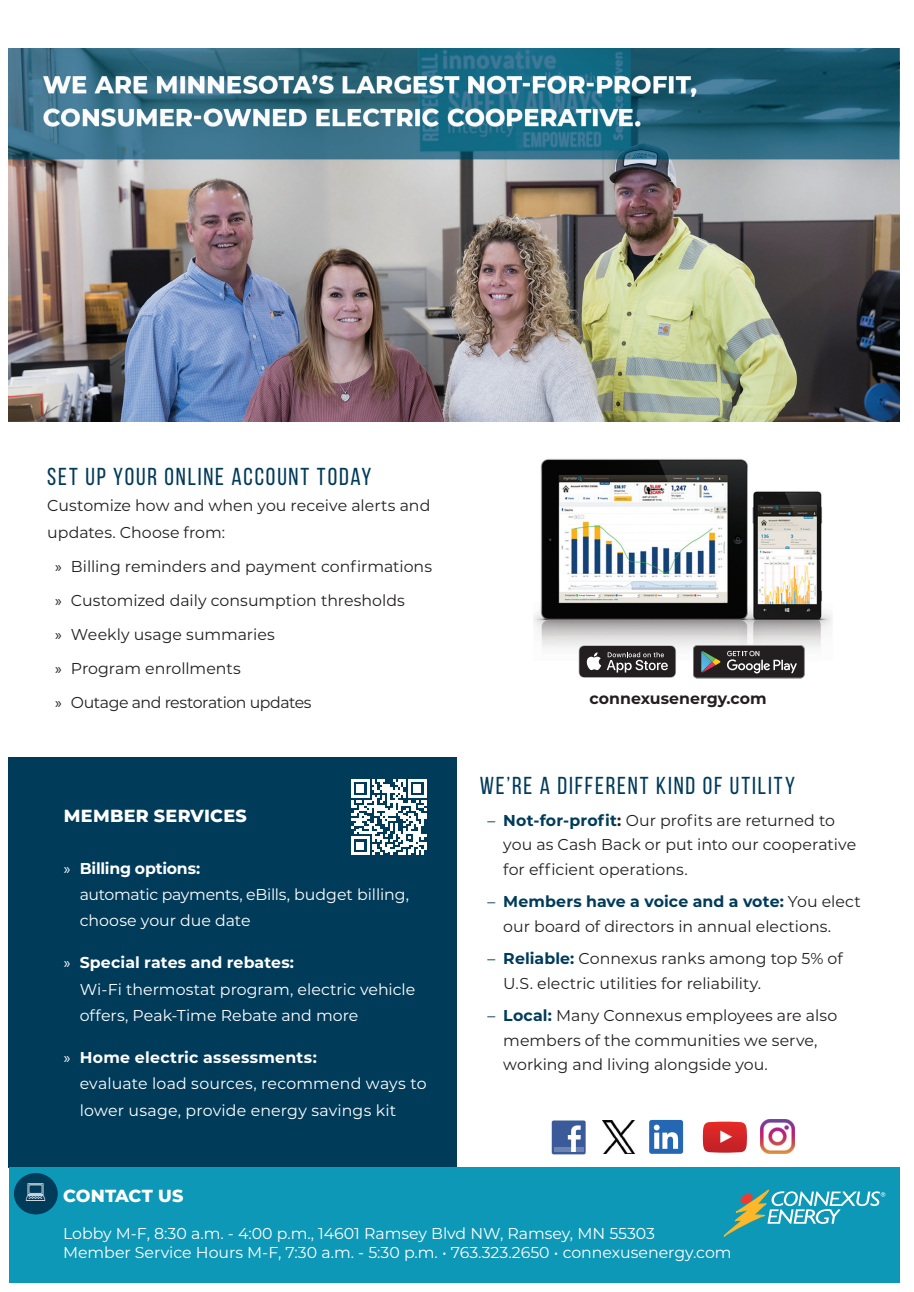
<style>
.page{position:relative;width:914px;height:1292px;background:#fff}
.page>*{position:absolute;margin:0;border:0;box-sizing:border-box;transform-origin:0 0}
.t1{font:24.5px "Bebas Neue";letter-spacing:.075em;color:#003b5a}
.t2{font:800 17.5px "Montserrat";letter-spacing:.015em;color:#fff}
.t3{font:15.75px/24.5px "Montserrat";color:#231f20}
.t4{font:15.75px/26.2px "Montserrat";color:#fff}
.t5{font:700 15.75px "Montserrat";color:#231f20}
.s1{font-family:"Myriad Pro"}
.s2{font-weight:700}
.s3{font-family:"Adobe Caslon Pro";color:#003b5a}
.s4{font-weight:700;color:#003b5a}
</style>
<div class="page">
<img style="left:9px;top:48px;width:890px;height:373px">
<div style="left:9px;top:757px;width:448px;height:410px;background:#003b5a"></div>
<div style="left:9px;top:1167px;width:890px;height:115px;background:#0d98b7"></div>
<svg style="left:723px;top:1189px;width:162px;height:47px"></svg>
<img style="left:533px;top:458px;width:299px;height:203px">
<div style="left:14px;top:1173px;width:44px;height:41px;background:#003b5a;border-radius:50%"></div>
<img style="left:602px;top:1120px;width:33px;height:33px">
<div style="left:551px;top:1120px;width:34px;height:34px;background:#3b5a99;border-radius:2px"></div>
<div style="left:554px;top:1147px;width:29px;height:5px;background:#6d84b3"></div>
<svg style="left:568px;top:1125px;width:12px;height:27px"></svg>
<img style="left:760px;top:1120px;width:34px;height:33px">
<svg style="left:649px;top:1120px;width:34px;height:33px"></svg>
<svg style="left:702px;top:1121px;width:45px;height:31px"></svg>
<svg style="left:578px;top:645px;width:98px;height:33px"></svg>
<svg style="left:693px;top:645px;width:111px;height:33px"></svg>
<svg style="left:351px;top:779px;width:75px;height:75px"></svg>
<h1 class="t1" style="left:47px;top:463px;width:325px">SET UP YOUR ONLINE ACCOUNT TODAY</h1>
<p class="t3" style="left:47px;top:492px;width:384px;line-height:26.2px">Customize how and when you receive alerts and updates. Choose from:</p>
<p class="t3" style="left:55px;top:548px;width:378px;line-height:34.1px"><span class="s1">»</span> Billing reminders and payment confirmations <span class="s1">»</span> Customized daily consumption thresholds<br><span class="s1">»</span> Weekly usage summaries<br><span class="s1">»</span> Program enrollments<br><span class="s1">»</span> Outage and restoration updates</p>
<p class="t2" style="left:64px;top:803px;width:184px">MEMBER SERVICES</p>
<p class="t4" style="left:80px;top:854px;width:331px;text-indent:-16px"><span class="s1">»</span> <span class="s2">Billing options:<br></span>automatic payments, eBills, budget billing, choose your due date</p>
<p class="t4" style="left:80px;top:949px;width:337px;text-indent:-16px"><span class="s1">»</span> <span class="s2">Special rates and rebates:<br></span>Wi-Fi thermostat program, electric vehicle offers, Peak-Time Rebate and more</p>
<p class="t4" style="left:80px;top:1043px;width:348px;text-indent:-16px"><span class="s1">»</span> <span class="s2">Home electric assessments:<br></span>evaluate load sources, recommend ways to lower usage, provide energy savings kit</p>
<p class="t5" style="left:589px;top:686px;width:178px">connexusenergy.com</p>
<h1 class="t1" style="left:479px;top:771px;width:317px">WE’RE A DIFFERENT KIND OF UTILITY</h1>
<p class="t3" style="left:503px;top:807px;width:354px;text-indent:-16px"><span class="s3">–</span> <span class="s4">Not-for-profit</span><span class="s2">:</span> Our profits are returned to you as Cash Back or put into our cooperative for efficient operations.</p>
<p class="t3" style="left:503px;top:889px;width:359px;text-indent:-16px"><span class="s3">–</span> <span class="s4">Members have a voice and a vote:</span> You elect our board of directors in annual elections.</p>
<p class="t3" style="left:503px;top:945px;width:341px;text-indent:-16px"><span class="s3">–</span> <span class="s4">Reliable:</span> Connexus ranks among top 5% of<br>U.S. electric utilities for reliability.</p>
<p class="t3" style="left:503px;top:1002px;width:335px;text-indent:-16px"><span class="s3">–</span> <span class="s4">Local:</span> Many Connexus employees are also members of the communities we serve, working and living alongside you.</p>
<p class="t2" style="left:63px;top:1182px;width:122px">CONTACT US</p>
<p class="t4" style="left:63px;top:1222px;width:670px;line-height:19.2px">Lobby M-F, 8:30 a.m. - 4:00 p.m., 14601 Ramsey Blvd NW, Ramsey, MN 55303<br>Member Service Hours M-F, 7:30 a.m. - 5:30 p.m. • 763.323.2650 • connexusenergy.com</p>
</div>
